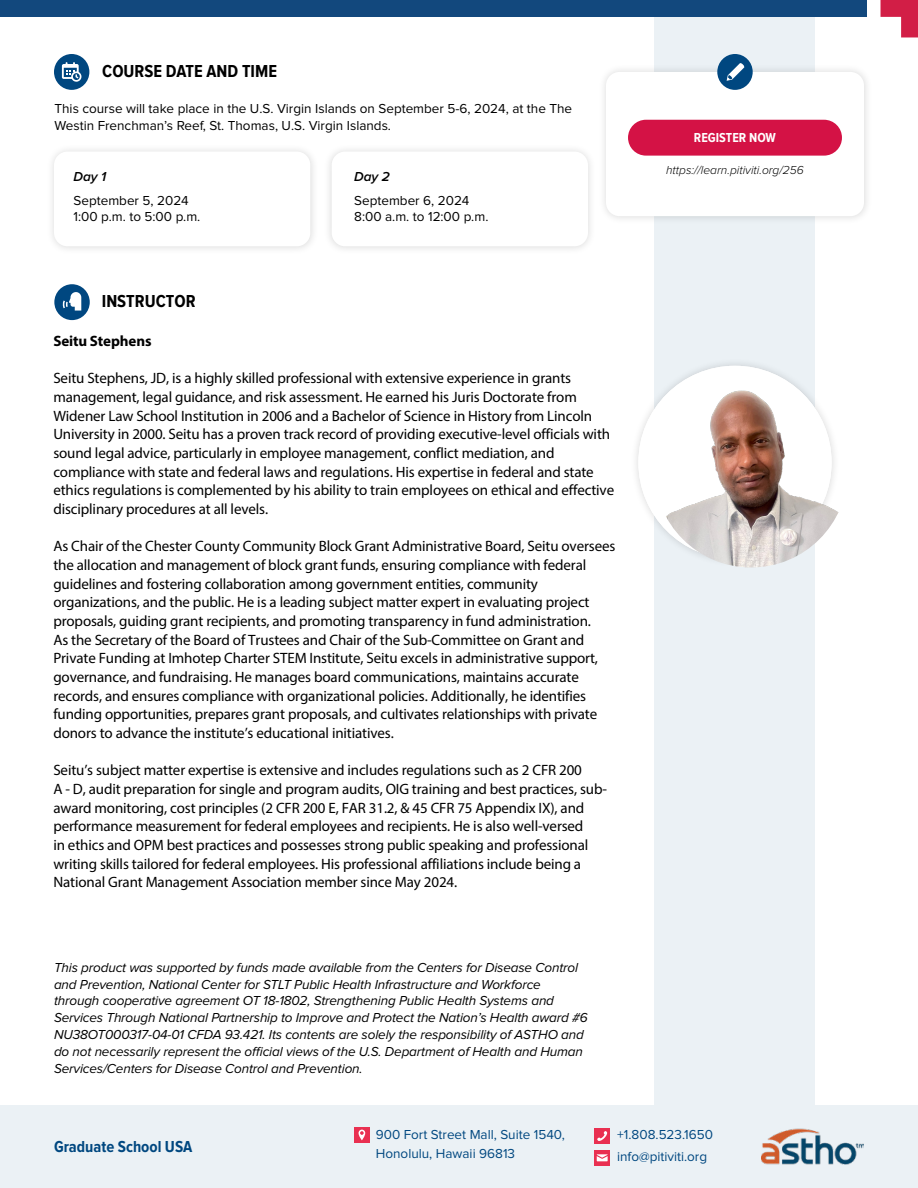
<style>
.page{position:relative;width:918px;height:1188px;background:#fff}
.page>*{position:absolute;margin:0;border:0;box-sizing:border-box;transform-origin:0 0}
.t1{font:700 18px "Proxima Nova Cond";color:#000}
.t2{font:700 16.5px "Proxima Nova Cond";color:#004780}
.t3{font:15px/18.6px "Myriad Pro";letter-spacing:-.01em;color:#000}
.t4{font:700 15px "Myriad Pro";letter-spacing:-.01em;color:#000}
.t5{font:italic 13.5px/16.8px "Proxima Nova";letter-spacing:-.01em;color:#000}
.t6{font:13.5px/16.8px "Proxima Nova";color:#000}
.t7{font:13.5px/22.2px "Proxima Nova";color:#004780}
.t8{font:700 13.5px "Proxima Nova Cond";color:#fff}
.t9{font:italic 600 13.5px "Proxima Nova";color:#000}
.t10{font:italic 300 12px "Proxima Nova";color:#000}
</style>
<div class="page">
<div style="left:655px;top:0;width:160px;height:1106px;background:#ebf1f5"></div>
<div style="left:0;top:1106px;width:918px;height:82px;background:#ebf1f5"></div>
<div style="left:594px;top:1128px;width:16px;height:16px;background:#e93051"></div>
<svg style="left:597px;top:1131px;width:11px;height:10px"></svg>
<div style="left:354px;top:1127px;width:16px;height:16px;background:#e93051"></div>
<svg style="left:359px;top:1130px;width:6px;height:10px"></svg>
<div style="left:594px;top:1150px;width:16px;height:16px;background:#e93051"></div>
<svg style="left:597px;top:1154px;width:11px;height:7px"></svg>
<div style="left:0;top:0;width:867px;height:17px;background:#12487d"></div>
<svg style="left:881px;top:0;width:37px;height:37px"></svg>
<div style="left:54px;top:284px;width:36px;height:36px;background:#004780;border-radius:50%"></div>
<svg style="left:63px;top:292px;width:18px;height:19px"></svg>
<div style="left:597px;top:63px;width:276px;height:161px;background:#000;opacity:.15"></div>
<div style="left:606px;top:72px;width:258px;height:144px;background:#fff;border-radius:14px"></div>
<div style="left:717px;top:54px;width:36px;height:36px;background:#004780;border-radius:50%"></div>
<svg style="left:727px;top:63px;width:18px;height:18px"></svg>
<div style="left:628px;top:120px;width:214px;height:36px;background:#d41245;border-radius:18px"></div>
<div style="left:54px;top:54px;width:35px;height:36px;background:#004780;border-radius:50%"></div>
<svg style="left:62px;top:62px;width:20px;height:20px"></svg>
<div style="left:630px;top:357px;width:210px;height:211px;background:#000;opacity:.15"></div>
<div style="left:638px;top:366px;width:194px;height:193px;background:#fff;border-radius:50%"></div>
<img style="left:762px;top:1128px;width:102px;height:37px">
<div style="left:45px;top:143px;width:274px;height:112px;background:#f8f8f8"></div>
<div style="left:54px;top:152px;width:256px;height:94px;background:#fff;border-radius:14px"></div>
<div style="left:323px;top:143px;width:274px;height:112px;background:#f8f8f8"></div>
<div style="left:332px;top:152px;width:256px;height:94px;background:#fff;border-radius:14px"></div>
<img style="left:654px;top:374px;width:194px;height:194px;border-radius:97px">
<p class="t1" style="left:102px;top:63px;width:176px">COURSE DATE AND TIME</p>
<p class="t6" style="left:54px;top:101px;width:519px">This course will take place in the U.S. Virgin Islands on September 5-6, 2024, at the The<br>Westin Frenchman’s Reef, St. Thomas, U.S. Virgin Islands.</p>
<p class="t9" style="left:74px;top:170px;width:34px">Day 1</p>
<p class="t6" style="left:74px;top:192px;width:128px">September 5, 2024<br>1:00 p.m. to 5:00 p.m.</p>
<p class="t9" style="left:354px;top:170px;width:37px">Day 2</p>
<p class="t6" style="left:354px;top:192px;width:136px">September 6, 2024<br>8:00 a.m. to 12:00 p.m.</p>
<p class="t1" style="left:102px;top:293px;width:95px">INSTRUCTOR</p>
<p class="t4" style="left:53px;top:331px;width:100px">Seitu Stephens</p>
<p class="t3" style="left:53px;top:369px;width:562px">Seitu Stephens, JD, is a highly skilled professional with extensive experience in grants management, legal guidance, and risk assessment. He earned his Juris Doctorate from Widener Law School Institution in 2006 and a Bachelor of Science in History from Lincoln University in 2000. Seitu has a proven track record of providing executive-level officials with sound legal advice, particularly in employee management, conflict mediation, and compliance with state and federal laws and regulations. His expertise in federal and state ethics regulations is complemented by his ability to train employees on ethical and effective disciplinary procedures at all levels.</p>
<p class="t3" style="left:53px;top:537px;width:563px">As Chair of the Chester County Community Block Grant Administrative Board, Seitu oversees the allocation and management of block grant funds, ensuring compliance with federal guidelines and fostering collaboration among government entities, community organizations, and the public. He is a leading subject matter expert in evaluating project proposals, guiding grant recipients, and promoting transparency in fund administration.<br>As the Secretary of the Board of Trustees and Chair of the Sub-Committee on Grant and Private Funding at Imhotep Charter STEM Institute, Seitu excels in administrative support, governance, and fundraising. He manages board communications, maintains accurate records, and ensures compliance with organizational policies. Additionally, he identifies funding opportunities, prepares grant proposals, and cultivates relationships with private donors to advance the institute’s educational initiatives.</p>
<p class="t3" style="left:53px;top:761px;width:555px">Seitu’s subject matter expertise is extensive and includes regulations such as 2 CFR 200<br>A - D, audit preparation for single and program audits, OIG training and best practices, sub&shy;award monitoring, cost principles (2 CFR 200 E, FAR 31.2, &amp; 45 CFR 75 Appendix IX), and performance measurement for federal employees and recipients. He is also well-versed<br>in ethics and OPM best practices and possesses strong public speaking and professional writing skills tailored for federal employees. His professional affiliations include being a National Grant Management Association member since May 2024.</p>
<p class="t5" style="left:54px;top:960px;width:535px">This product was supported by funds made available from the Centers for Disease Control and Prevention, National Center for STLT Public Health Infrastructure and Workforce through cooperative agreement OT 18-1802, Strengthening Public Health Systems and Services Through National Partnership to Improve and Protect the Nation’s Health award #6<br>NU38OT000317-04-01 CFDA 93.421. Its contents are solely the responsibility of ASTHO and do not necessarily represent the official views of the U.S. Department of Health and Human Services/Centers for Disease Control and Prevention.</p>
<p class="t8" style="left:694px;top:131px;width:84px">REGISTER NOW</p>
<p class="t10" style="left:666px;top:165px;width:139px">https://learn.pitiviti.org/256</p>
<p class="t7" style="left:376px;top:1125px;width:191px;line-height:19.2px">900 Fort Street Mall, Suite 1540,<br>Honolulu, Hawaii 96813</p>
<p class="t2" style="left:54px;top:1139px;width:140px">Graduate School USA</p>
<p class="t7" style="left:617px;top:1124px;width:97px">+1.808.523.1650 info@pitiviti.org</p>
</div>
